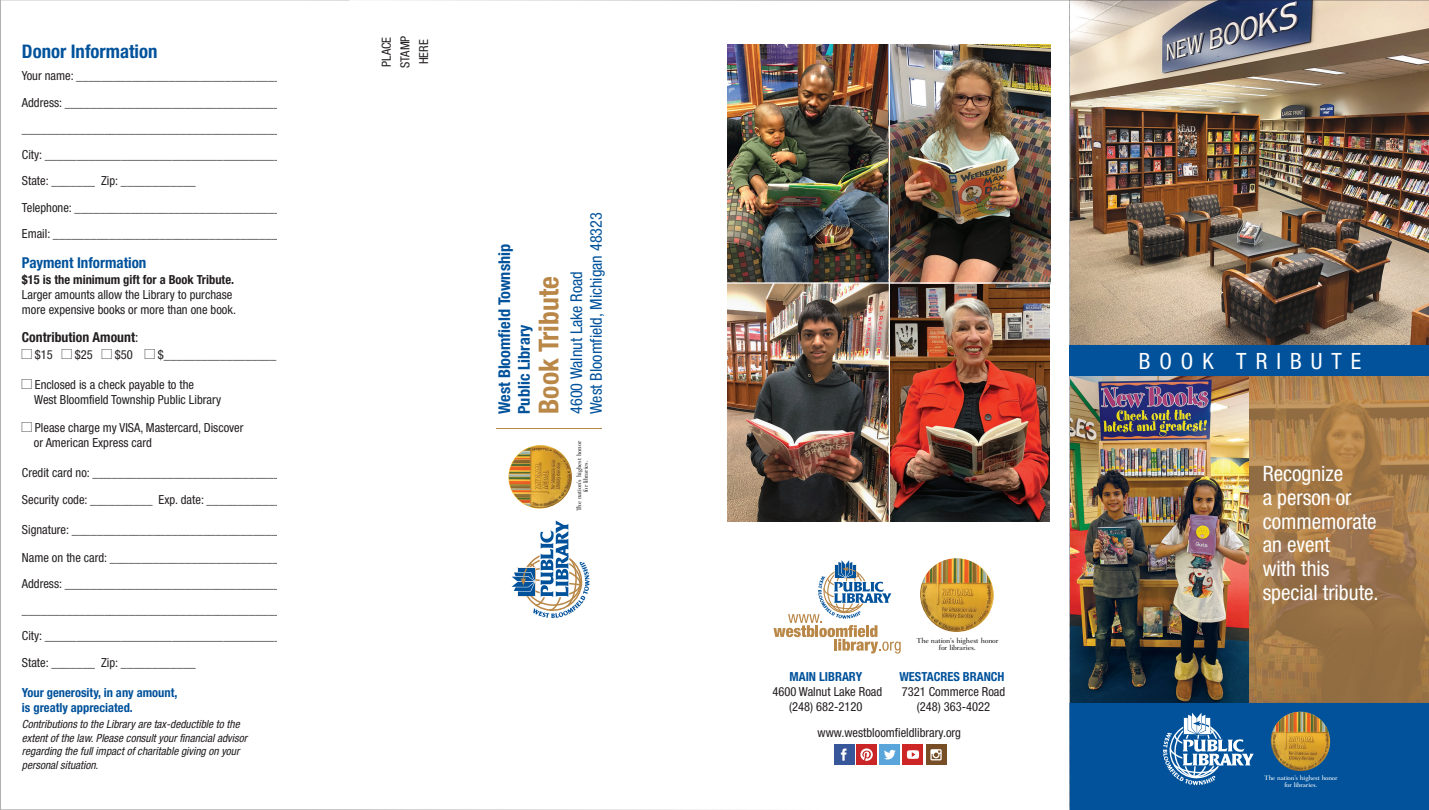
<style>
.page{position:relative;width:1429px;height:810px;background:#fff}
.page>*{position:absolute;margin:0;border:0;box-sizing:border-box;transform-origin:0 0}
.t1{font:700 condensed 27.5px "Helvetica Neue";color:#b98747}
.t2{font:condensed 22.5px "Helvetica Neue";letter-spacing:.4em;color:#fff}
.t3{font:condensed 21.25px/23.8px "Helvetica Neue";color:#fff}
.t4{font:700 condensed 18.75px "Helvetica Neue";color:#01529b}
.t5{font:condensed 16.25px/19.5px "Helvetica Neue";color:#01529b}
.t6{font:700 condensed 16.25px/19.5px "Helvetica Neue";color:#01529b}
.t7{font:700 condensed 15px "Helvetica Neue";color:#01529b}
.t8{font:700 condensed 13.75px "Helvetica Neue";color:#231f20}
.t9{font:condensed 12.5px/26.2px "Helvetica Neue";color:#231f20}
.t10{font:700 condensed 12.5px/15px "Helvetica Neue";color:#01529b}
.t11{font:700 condensed 12.5px "Helvetica Neue";color:#231f20}
.t12{font:condensed 12.5px "Helvetica Neue";letter-spacing:.2em;color:#fff}
.t13{font:italic condensed 11.25px/13.8px "Helvetica Neue";color:#231f20}
.t14{font:500 7.25px/8px "Fairfield LH";letter-spacing:-.02em;color:#231f20;text-align:center}
.t15{font:500 6.5px/7.1px "Fairfield LH";letter-spacing:-.015em;color:#fff;text-align:center}
.t16{font:500 6.25px/6.9px "Fairfield LH";letter-spacing:-.02em;color:#231f20;text-align:center}
.s1{font-weight:400}
</style>
<div class="page">
<img style="left:1px;top:0;width:1428px;height:810px">
<div style="left:277px;top:60px;width:13px;height:600px;background:#fff"></div>
<svg style="left:22px;top:349px;width:10px;height:10px"></svg>
<svg style="left:62px;top:349px;width:10px;height:10px"></svg>
<svg style="left:102px;top:349px;width:10px;height:10px"></svg>
<svg style="left:145px;top:349px;width:10px;height:10px"></svg>
<svg style="left:22px;top:379px;width:10px;height:10px"></svg>
<svg style="left:22px;top:422px;width:10px;height:10px"></svg>
<h3 class="t4" style="left:22px;top:40px;width:137px">Donor Information</h3>
<p class="t9" style="left:22px;top:63px;width:260px">Your name: _________________________________ Address: __________________________________ _________________________________________ City: _____________________________________ State: _______ Zip: ____________<br>Telephone: _________________________________ Email: ____________________________________</p>
<p class="t7" style="left:22px;top:254px;width:126px">Payment Information</p>
<p class="t11" style="left:22px;top:272px;width:214px">$15 is the minimum gift for a Book Tribute.</p>
<p class="t9" style="left:22px;top:287px;width:216px;line-height:15px">Larger amounts allow the Library to purchase more expensive books or more than one book.</p>
<p class="t8" style="left:22px;top:329px;width:118px">Contribution Amount<span class="s1">:</span></p>
<p class="t9" style="left:35px;top:342px;width:20px">$15</p>
<p class="t9" style="left:75px;top:342px;width:20px">$25</p>
<p class="t9" style="left:115px;top:342px;width:20px">$50</p>
<p class="t9" style="left:158px;top:342px;width:120px">$__________________</p>
<p class="t9" style="left:34px;top:377px;width:188px;line-height:15px">Enclosed is a check payable to the<br>West Bloomfield Township Public Library</p>
<p class="t9" style="left:34px;top:420px;width:211px;line-height:15px">Please charge my VISA, Mastercard, Discover or American Express card</p>
<p class="t9" style="left:22px;top:459px;width:260px">Credit card no: ______________________________</p>
<p class="t9" style="left:22px;top:487px;width:261px">Security code: __________ Exp. date: ____________</p>
<p class="t9" style="left:22px;top:517px;width:264px">Signature: __________________________________</p>
<p class="t9" style="left:22px;top:544px;width:260px">Name on the card: ___________________________ Address: __________________________________ _________________________________________ City: _____________________________________ State: _______ Zip: ____________</p>
<p class="t10" style="left:22px;top:685px;width:157px">Your generosity, in any amount, is greatly appreciated.</p>
<p class="t13" style="left:22px;top:717px;width:227px">Contributions to the Library are tax-deductible to the extent of the law. Please consult your financial advisor regarding the full impact of charitable giving on your personal situation.</p>
<p class="t9" style="left:377px;top:68px;width:34px;line-height:18.8px;text-align:center;rotate:-90deg">PLACE<br>STAMP<br>HERE</p>
<h3 class="t6" style="left:494px;top:414px;width:171px;rotate:-90deg">West Bloomfield Township<br>Public Library</h3>
<h1 class="t1" style="left:532px;top:414px;width:139px;rotate:-90deg">Book Tribute</h1>
<h3 class="t5" style="left:567px;top:414px;width:203px;rotate:-90deg">4600 Walnut Lake Road<br>West Bloomfield, Michigan 48323</h3>
<p class="t16" style="left:576px;top:511px;width:72px;rotate:-90deg">The nation’s highest honor for libraries.</p>
<p class="t14" style="left:917px;top:636px;width:83px">The nation’s highest honor for libraries.</p>
<p class="t10" style="left:899px;top:669px;width:107px">WESTACRES BRANCH</p>
<p class="t9" style="left:902px;top:684px;width:105px;line-height:15px;text-align:center">7321 Commerce Road (248) 363-4022</p>
<p class="t9" style="left:817px;top:719px;width:145px">www.westbloomfieldlibrary.org</p>
<p class="t10" style="left:789px;top:669px;width:74px">MAIN LIBRARY</p>
<p class="t9" style="left:772px;top:684px;width:111px;line-height:15px;text-align:center">4600 Walnut Lake Road (248) 682-2120</p>
<p class="t12" style="left:1090px;top:347px;width:319px">WEST BLOOMFIELD TOWNSHIP PUBLIC LIBRARY</p>
<h2 class="t2" style="left:1139px;top:348px;width:224px">BOOK TRIBUTE</h2>
<h3 class="t3" style="left:1262px;top:462px;width:118px">Recognize<br>a person or commemorate an event<br>with this special tribute.</h3>
<p class="t15" style="left:1264px;top:774px;width:75px">The nation’s highest honor for libraries.</p>
</div>
